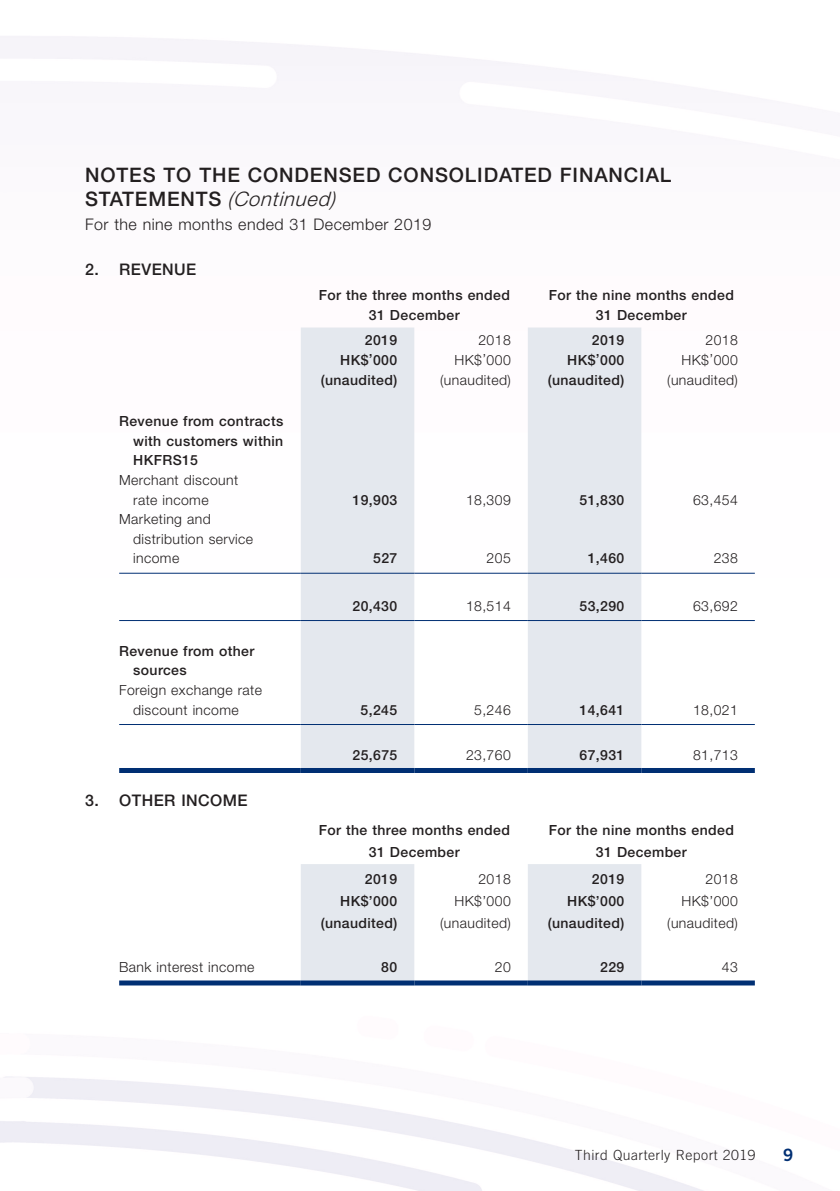
<style>
.page{position:relative;width:840px;height:1191px;background:#fff}
.page>*{position:absolute;margin:0;border:0;box-sizing:border-box;transform-origin:0 0}
.t1{font:500 20px/24px "Helvetica Neue LT Std";letter-spacing:.045em;color:#231f20}
.t2{font:17px "Trade Gothic LT Std Bd 2";color:#002f73}
.t3{font:300 16px "Helvetica Neue LT Std";letter-spacing:.03em;color:#231f20}
.t4{font:500 16px "Helvetica Neue LT Std";letter-spacing:.03em;color:#231f20}
.t5{font:500 14px/19.6px "Helvetica Neue LT Std";letter-spacing:.03em;color:#231f20;text-align:center}
.t6{font:300 14px/19.6px "Helvetica Neue LT Std";letter-spacing:.03em;color:#231f20}
.t7{font:300 14px "Trade Gothic LT Std";letter-spacing:.035em;color:#231f20}
.s1{font-weight:300;font-style:italic}
</style>
<div class="page">
<img style="left:0;top:36px;width:763px;height:1155px">
<svg style="left:300px;top:327px;width:341px;height:441px;fill:#e4e8ee"></svg>
<hr style="left:119px;top:573px;width:181px;height:1px;background:#002f73">
<hr style="left:300px;top:573px;width:114px;height:1px;background:#002f73">
<hr style="left:414px;top:573px;width:113px;height:1px;background:#002f73">
<hr style="left:527px;top:573px;width:114px;height:1px;background:#002f73">
<hr style="left:641px;top:573px;width:113px;height:1px;background:#002f73">
<hr style="left:119px;top:620px;width:181px;height:1px;background:#002f73">
<hr style="left:300px;top:620px;width:114px;height:1px;background:#002f73">
<hr style="left:414px;top:620px;width:113px;height:1px;background:#002f73">
<hr style="left:527px;top:620px;width:114px;height:1px;background:#002f73">
<hr style="left:641px;top:620px;width:113px;height:1px;background:#002f73">
<hr style="left:119px;top:724px;width:181px;height:1px;background:#002f73">
<hr style="left:300px;top:724px;width:114px;height:1px;background:#002f73">
<hr style="left:414px;top:724px;width:113px;height:1px;background:#002f73">
<hr style="left:527px;top:724px;width:114px;height:1px;background:#002f73">
<hr style="left:641px;top:724px;width:113px;height:1px;background:#002f73">
<div style="left:119px;top:768px;width:181px;height:5px;background:#002f73"></div>
<div style="left:300px;top:768px;width:114px;height:5px;background:#002f73"></div>
<div style="left:414px;top:768px;width:113px;height:5px;background:#002f73"></div>
<div style="left:527px;top:768px;width:114px;height:5px;background:#002f73"></div>
<div style="left:641px;top:768px;width:113px;height:5px;background:#002f73"></div>
<svg style="left:300px;top:864px;width:341px;height:116px;fill:#e4e8ee"></svg>
<div style="left:119px;top:980px;width:181px;height:5px;background:#002f73"></div>
<div style="left:300px;top:980px;width:114px;height:5px;background:#002f73"></div>
<div style="left:414px;top:980px;width:113px;height:5px;background:#002f73"></div>
<div style="left:527px;top:980px;width:114px;height:5px;background:#002f73"></div>
<div style="left:641px;top:980px;width:113px;height:5px;background:#002f73"></div>
<h1 class="t1" style="left:85px;top:163px;width:587px">NOTES TO THE CONDENSED CONSOLIDATED FINANCIAL<br>S TAT E M E N T S <span class="s1">(Continued)</span></h1>
<p class="t3" style="left:85px;top:215px;width:347px">For the nine months ended 31 December 2019</p>
<p class="t4" style="left:85px;top:259px;width:113px">2. REVENUE</p>
<p class="t5" style="left:318px;top:285px;width:193px">For the three months ended<br>31 December</p>
<p class="t5" style="left:548px;top:285px;width:186px">For the nine months ended<br>31 December</p>
<p class="t5" style="left:365px;top:330px;width:34px">2019</p>
<p class="t6" style="left:478px;top:330px;width:34px">2018</p>
<p class="t5" style="left:591px;top:330px;width:34px">2019</p>
<p class="t6" style="left:705px;top:330px;width:34px">2018</p>
<p class="t5" style="left:340px;top:350px;width:59px">HK$’000</p>
<p class="t6" style="left:454px;top:350px;width:58px">HK$’000</p>
<p class="t5" style="left:567px;top:350px;width:59px">HK$’000</p>
<p class="t6" style="left:681px;top:350px;width:58px">HK$’000</p>
<p class="t5" style="left:320px;top:370px;width:78px">(unaudited)</p>
<p class="t6" style="left:440px;top:369px;width:72px">(unaudited)</p>
<p class="t5" style="left:547px;top:370px;width:78px">(unaudited)</p>
<p class="t6" style="left:666px;top:369px;width:72px">(unaudited)</p>
<p class="t5" style="left:133px;top:411px;width:152px;text-align:justify;text-indent:-14px">Revenue from contracts with customers within HKFRS15</p>
<p class="t6" style="left:133px;top:470px;width:106px;text-indent:-14px">Merchant discount rate income</p>
<p class="t5" style="left:352px;top:490px;width:46px">19,903</p>
<p class="t6" style="left:465px;top:489px;width:46px">18,309</p>
<p class="t5" style="left:579px;top:490px;width:46px">51,830</p>
<p class="t6" style="left:692px;top:489px;width:46px">63,454</p>
<p class="t6" style="left:133px;top:509px;width:121px;text-indent:-14px">Marketing and distribution service income</p>
<p class="t5" style="left:133px;top:641px;width:123px;text-align:left;text-indent:-14px">Revenue from other sources</p>
<p class="t6" style="left:133px;top:680px;width:130px;text-indent:-14px">Foreign exchange rate discount income</p>
<p class="t4" style="left:85px;top:791px;width:164px">3. OTHER INCOME</p>
<p class="t5" style="left:373px;top:548px;width:26px">527</p>
<p class="t6" style="left:486px;top:548px;width:26px">205</p>
<p class="t5" style="left:587px;top:548px;width:38px">1,460</p>
<p class="t6" style="left:713px;top:548px;width:26px">238</p>
<p class="t5" style="left:352px;top:596px;width:46px">20,430</p>
<p class="t6" style="left:465px;top:595px;width:46px">18,514</p>
<p class="t5" style="left:579px;top:596px;width:46px">53,290</p>
<p class="t6" style="left:692px;top:595px;width:46px">63,692</p>
<p class="t5" style="left:360px;top:700px;width:38px">5,245</p>
<p class="t6" style="left:474px;top:699px;width:38px">5,246</p>
<p class="t5" style="left:579px;top:700px;width:46px">14,641</p>
<p class="t6" style="left:692px;top:699px;width:46px">18,021</p>
<p class="t5" style="left:352px;top:745px;width:46px">25,675</p>
<p class="t6" style="left:465px;top:744px;width:46px">23,760</p>
<p class="t5" style="left:579px;top:745px;width:46px">67,931</p>
<p class="t6" style="left:692px;top:744px;width:46px">81,713</p>
<p class="t5" style="left:318px;top:818px;width:193px;line-height:22px">For the three months ended<br>31 December</p>
<p class="t5" style="left:548px;top:818px;width:186px;line-height:22px">For the nine months ended<br>31 December</p>
<p class="t5" style="left:365px;top:869px;width:34px">2019</p>
<p class="t6" style="left:478px;top:869px;width:34px">2018</p>
<p class="t5" style="left:591px;top:869px;width:34px">2019</p>
<p class="t6" style="left:705px;top:869px;width:34px">2018</p>
<p class="t5" style="left:340px;top:891px;width:59px">HK$’000</p>
<p class="t6" style="left:454px;top:891px;width:58px">HK$’000</p>
<p class="t5" style="left:567px;top:891px;width:59px">HK$’000</p>
<p class="t6" style="left:681px;top:891px;width:58px">HK$’000</p>
<p class="t5" style="left:320px;top:913px;width:78px">(unaudited)</p>
<p class="t6" style="left:440px;top:913px;width:72px">(unaudited)</p>
<p class="t5" style="left:547px;top:913px;width:78px">(unaudited)</p>
<p class="t6" style="left:666px;top:913px;width:72px">(unaudited)</p>
<p class="t6" style="left:119px;top:957px;width:137px">Bank interest income</p>
<p class="t5" style="left:381px;top:957px;width:17px">80</p>
<p class="t6" style="left:494px;top:957px;width:17px">20</p>
<p class="t5" style="left:599px;top:957px;width:26px">229</p>
<p class="t6" style="left:721px;top:957px;width:17px">43</p>
<p class="t7" style="left:574px;top:1146px;width:182px">Third Quarterly Report 2019</p>
<p class="t2" style="left:782px;top:1144px;width:12px">9</p>
</div>
